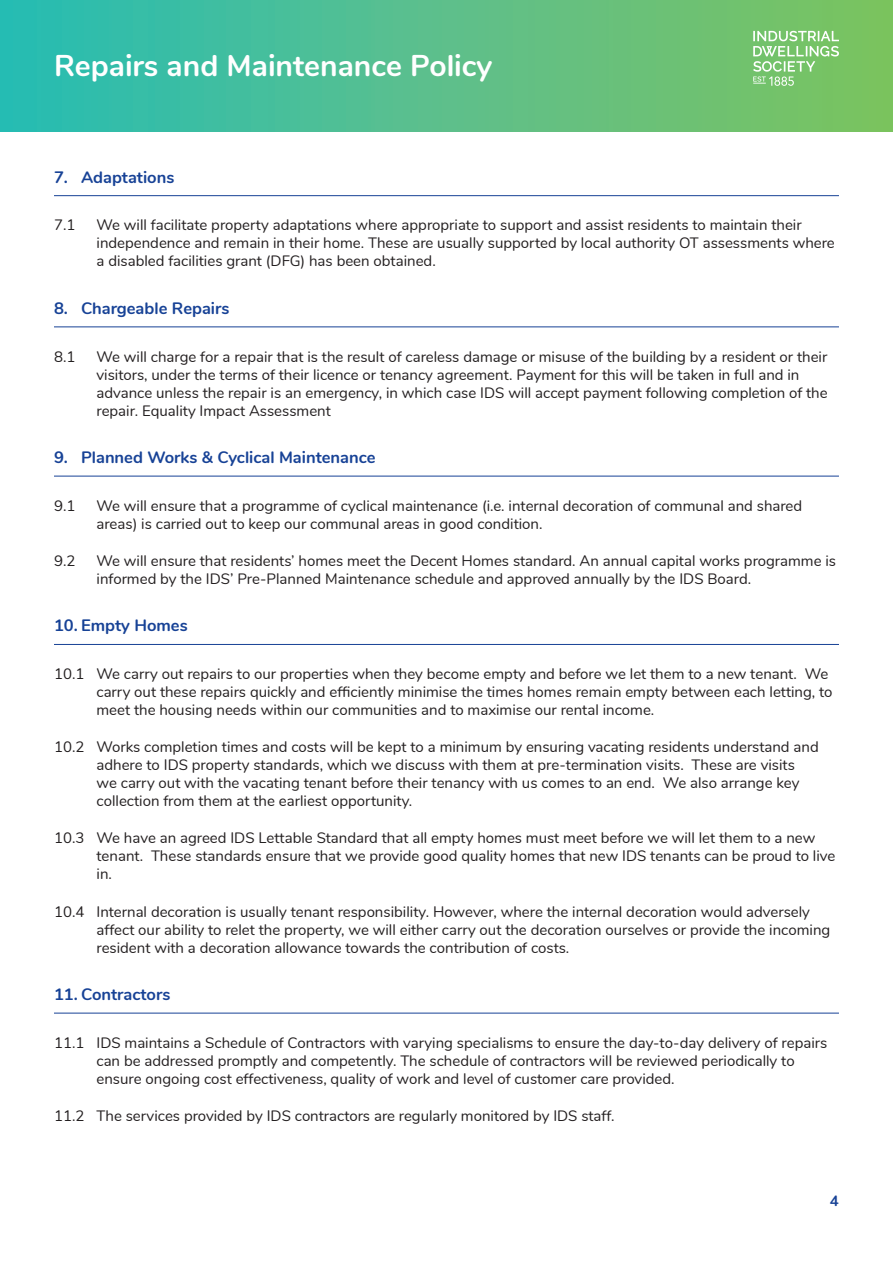
<style>
.page{position:relative;width:893px;height:1263px;background:#fff}
.page>*{position:absolute;margin:0;border:0;box-sizing:border-box;transform-origin:0 0}
.t1{font:700 30px "Nunito";color:#fff}
.t2{font:700 16.5px "Nunito";color:#174296}
.t3{font:15px/18px "Nunito";color:#231f20}
.t4{font:700 15px "Nunito";color:#174296}
</style>
<div class="page">
<div style="left:0;top:0;width:893px;height:132px;background:linear-gradient(to right,#2bbcb5,#82c35f)"></div>
<svg style="left:753px;top:31px;width:86px;height:55px;background:#93cf89"></svg>
<hr style="left:54px;top:195px;width:785px;height:1px;background:#174296">
<hr style="left:54px;top:326px;width:785px;height:1px;background:#174296">
<hr style="left:54px;top:476px;width:785px;height:1px;background:#174296">
<hr style="left:54px;top:644px;width:785px;height:1px;background:#174296">
<hr style="left:54px;top:1013px;width:785px;height:1px;background:#174296">
<h1 class="t1" style="left:54px;top:43px;width:440px">Repairs and Maintenance Policy</h1>
<p class="t2" style="left:54px;top:165px;width:122px">7. Adaptations</p>
<p class="t3" style="left:54px;top:215px;width:23px">7.1</p>
<p class="t3" style="left:97px;top:215px;width:740px">We will facilitate property adaptations where appropriate to support and assist residents to maintain their independence and remain in their home. These are usually supported by local authority OT assessments where a disabled facilities grant (DFG) has been obtained.</p>
<p class="t2" style="left:54px;top:296px;width:177px">8. Chargeable Repairs</p>
<p class="t3" style="left:54px;top:346px;width:23px">8.1</p>
<p class="t3" style="left:97px;top:346px;width:733px">We will charge for a repair that is the result of careless damage or misuse of the building by a resident or their visitors, under the terms of their licence or tenancy agreement. Payment for this will be taken in full and in advance unless the repair is an emergency, in which case IDS will accept payment following completion of the repair. Equality Impact Assessment</p>
<p class="t2" style="left:54px;top:445px;width:323px">9. Planned Works &amp; Cyclical Maintenance</p>
<p class="t3" style="left:54px;top:496px;width:23px">9.1</p>
<p class="t3" style="left:97px;top:496px;width:707px">We will ensure that a programme of cyclical maintenance (i.e. internal decoration of communal and shared areas) is carried out to keep our communal areas in good condition.</p>
<p class="t3" style="left:54px;top:551px;width:23px">9.2</p>
<p class="t3" style="left:97px;top:551px;width:741px">We will ensure that residents’ homes meet the Decent Homes standard. An annual capital works programme is informed by the IDS’ Pre-Planned Maintenance schedule and approved annually by the IDS Board.</p>
<p class="t2" style="left:54px;top:613px;width:135px">10. Empty Homes</p>
<p class="t3" style="left:97px;top:664px;width:738px;text-indent:-43px">10.1 We carry out repairs to our properties when they become empty and before we let them to a new tenant. We carry out these repairs quickly and efficiently minimise the times homes remain empty between each letting, to meet the housing needs within our communities and to maximise our rental income.</p>
<p class="t3" style="left:97px;top:737px;width:724px;text-indent:-43px">10.2 Works completion times and costs will be kept to a minimum by ensuring vacating residents understand and adhere to IDS property standards, which we discuss with them at pre-termination visits. These are visits we carry out with the vacating tenant before their tenancy with us comes to an end. We also arrange key collection from them at the earliest opportunity.</p>
<p class="t3" style="left:97px;top:828px;width:740px;text-indent:-43px">10.3 We have an agreed IDS Lettable Standard that all empty homes must meet before we will let them to a new tenant. These standards ensure that we provide good quality homes that new IDS tenants can be proud to live in.</p>
<p class="t3" style="left:97px;top:901px;width:735px;text-indent:-43px">10.4 Internal decoration is usually tenant responsibility. However, where the internal decoration would adversely affect our ability to relet the property, we will either carry out the decoration ourselves or provide the incoming resident with a decoration allowance towards the contribution of costs.</p>
<p class="t2" style="left:54px;top:982px;width:118px">11. Contractors</p>
<p class="t3" style="left:97px;top:1033px;width:732px;text-indent:-43px">11.1 IDS maintains a Schedule of Contractors with varying specialisms to ensure the day-to-day delivery of repairs can be addressed promptly and competently. The schedule of contractors will be reviewed periodically to ensure ongoing cost effectiveness, quality of work and level of customer care provided.</p>
<p class="t3" style="left:54px;top:1106px;width:562px">11.2 The services provided by IDS contractors are regularly monitored by IDS staff.</p>
<p class="t4" style="left:830px;top:1189px;width:10px">4</p>
</div>
